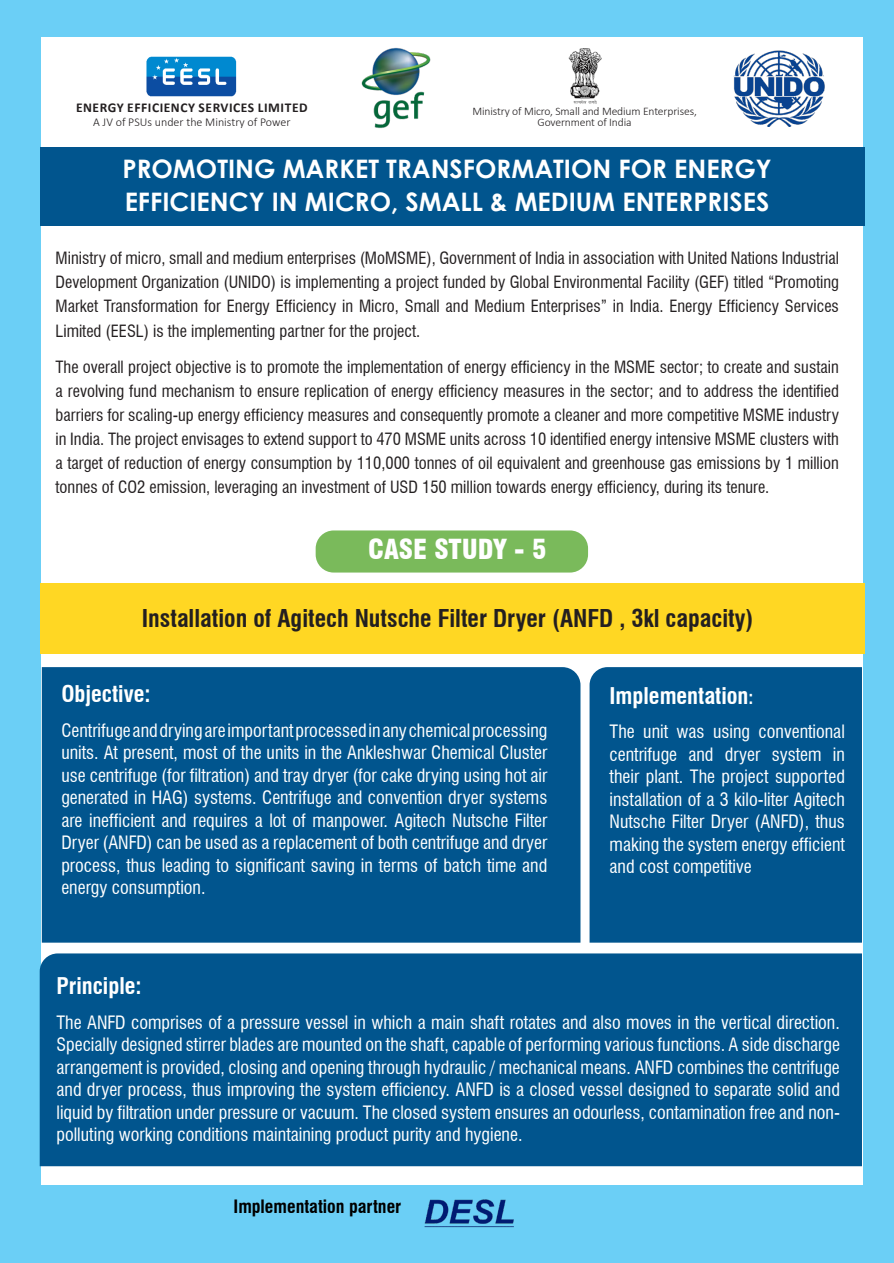
<style>
.page{position:relative;width:894px;height:1263px;background:#fff}
.page>*{position:absolute;margin:0;border:0;box-sizing:border-box;transform-origin:0 0}
.t1{font:900 condensed 27px "Swiss 721 BT";color:#fff}
.t2{font:700 25.5px/33px "Century Gothic";color:#fff}
.t3{font:700 condensed 24px "Swiss 721 BT";color:#231f20}
.t4{font:700 condensed 22.5px "Swiss 721 BT";color:#fff}
.t5{font:condensed 18px/22.5px "Swiss 721 BT";color:#fff;text-align:justify}
.t6{font:700 condensed 18px "Swiss 721 BT";color:#000}
.t7{font:condensed 16.5px/24px "Swiss 721 BT";color:#231f20;text-align:justify}
.t8{font:700 13.5px "Calibri";letter-spacing:.04em;color:#231f20}
.t9{font:300 12px "Calibri";color:#231f20}
.t10{font:300 11.55px "Calibri";letter-spacing:-.01em;color:#231f20}
.s1{font-size:18px}
</style>
<div class="page">
<div style="left:0;top:0;width:893px;height:1263px;background:#6bcff6"></div>
<div style="left:41px;top:37px;width:821px;height:1147px;background:#fff"></div>
<div style="left:40px;top:147px;width:824px;height:78px;background:#01558e"></div>
<div style="left:40px;top:584px;width:824px;height:70px;background:#ffd723"></div>
<img style="left:361px;top:47px;width:69px;height:81px">
<img style="left:733px;top:50px;width:92px;height:77px">
<img style="left:568px;top:48px;width:34px;height:56px">
<img style="left:146px;top:56px;width:91px;height:41px">
<div style="left:42px;top:667px;width:538px;height:275px;background:#01558e"></div>
<div style="left:589px;top:667px;width:272px;height:275px;background:#01558e"></div>
<div style="left:40px;top:953px;width:821px;height:213px;background:#01558e"></div>
<div style="left:315px;top:530px;width:273px;height:42px;background:#7aba5b;border-radius:18px"></div>
<img style="left:424px;top:1199px;width:90px;height:29px">
<p class="t8" style="left:76px;top:99px;width:233px">ENERGY EFFICIENCY SERVICES LIMITED</p>
<p class="t9" style="left:93px;top:115px;width:199px">A JV of PSUs under the Ministry of Power</p>
<p class="t10" style="left:472px;top:104px;width:226px">Ministry of Micro, Small and Medium Enterprises,</p>
<p class="t10" style="left:537px;top:115px;width:95px">Government of India</p>
<p class="t2" style="left:122px;top:151px;width:650px">PROMOTING MARKET TRANSFORMATION FOR ENERGY<br>EFFICIENCY IN MICRO, SMALL &amp; MEDIUM ENTERPRISES</p>
<p class="t7" style="left:56px;top:246px;width:784px">Ministry of micro, small and medium enterprises (MoMSME), Government of India in association with United Nations Industrial Development Organization (UNIDO) is implementing a project funded by Global Environmental Facility (GEF) titled “Promoting Market Transformation for Energy Efficiency in Micro, Small and Medium Enterprises” in India. Energy Efficiency Services Limited (EESL) is the implementing partner for the project.</p>
<p class="t7" style="left:56px;top:354px;width:784px">The overall project objective is to promote the implementation of energy efficiency in the MSME sector; to create and sustain a revolving fund mechanism to ensure replication of energy efficiency measures in the sector; and to address the identified barriers for scaling-up energy efficiency measures and consequently promote a cleaner and more competitive MSME industry in India. The project envisages to extend support to 470 MSME units across 10 identified energy intensive MSME clusters with a target of reduction of energy consumption by 110,000 tonnes of oil equivalent and greenhouse gas emissions by 1 million tonnes of CO2 emission, leveraging an investment of USD 150 million towards energy efficiency, during its tenure.</p>
<p class="t1" style="left:368px;top:533px;width:180px">CASE STUDY - 5</p>
<p class="t3" style="left:142px;top:604px;width:612px">Installation of Agitech Nutsche Filter Dryer (ANFD , 3kl capacity)</p>
<p class="t4" style="left:61px;top:680px;width:91px">Objective:</p>
<p class="t5" style="left:61px;top:719px;width:487px">Centrifuge and drying are important processed in any chemical processing units. At present, most of the units in the Ankleshwar Chemical Cluster use centrifuge (for filtration) and tray dryer (for cake drying using hot air generated in HAG) systems. Centrifuge and convention dryer systems are inefficient and requires a lot of manpower. Agitech Nutsche Filter Dryer (ANFD) can be used as a replacement of both centrifuge and dryer process, thus leading to significant saving in terms of batch time and energy consumption.</p>
<p class="t4" style="left:609px;top:682px;width:145px">Implementation<span class="s1">:</span></p>
<p class="t5" style="left:609px;top:720px;width:237px">The unit was using conventional centrifuge and dryer system in their plant. The project supported installation of a 3 kilo-liter Agitech Nutsche Filter Dryer (ANFD), thus making the system energy efficient and cost competitive</p>
<p class="t4" style="left:56px;top:972px;width:87px">Principle:</p>
<p class="t5" style="left:56px;top:1011px;width:784px">The ANFD comprises of a pressure vessel in which a main shaft rotates and also moves in the vertical direction.<br>Specially designed stirrer blades are mounted on the shaft, capable of performing various functions. A side discharge arrangement is provided, closing and opening through hydraulic / mechanical means. ANFD combines the centrifuge and dryer process, thus improving the system efficiency. ANFD is a closed vessel designed to separate solid and liquid by filtration under pressure or vacuum. The closed system ensures an odourless, contamination free and non&shy;polluting working conditions maintaining product purity and hygiene.</p>
<p class="t6" style="left:233px;top:1196px;width:169px">Implementation partner</p>
</div>
